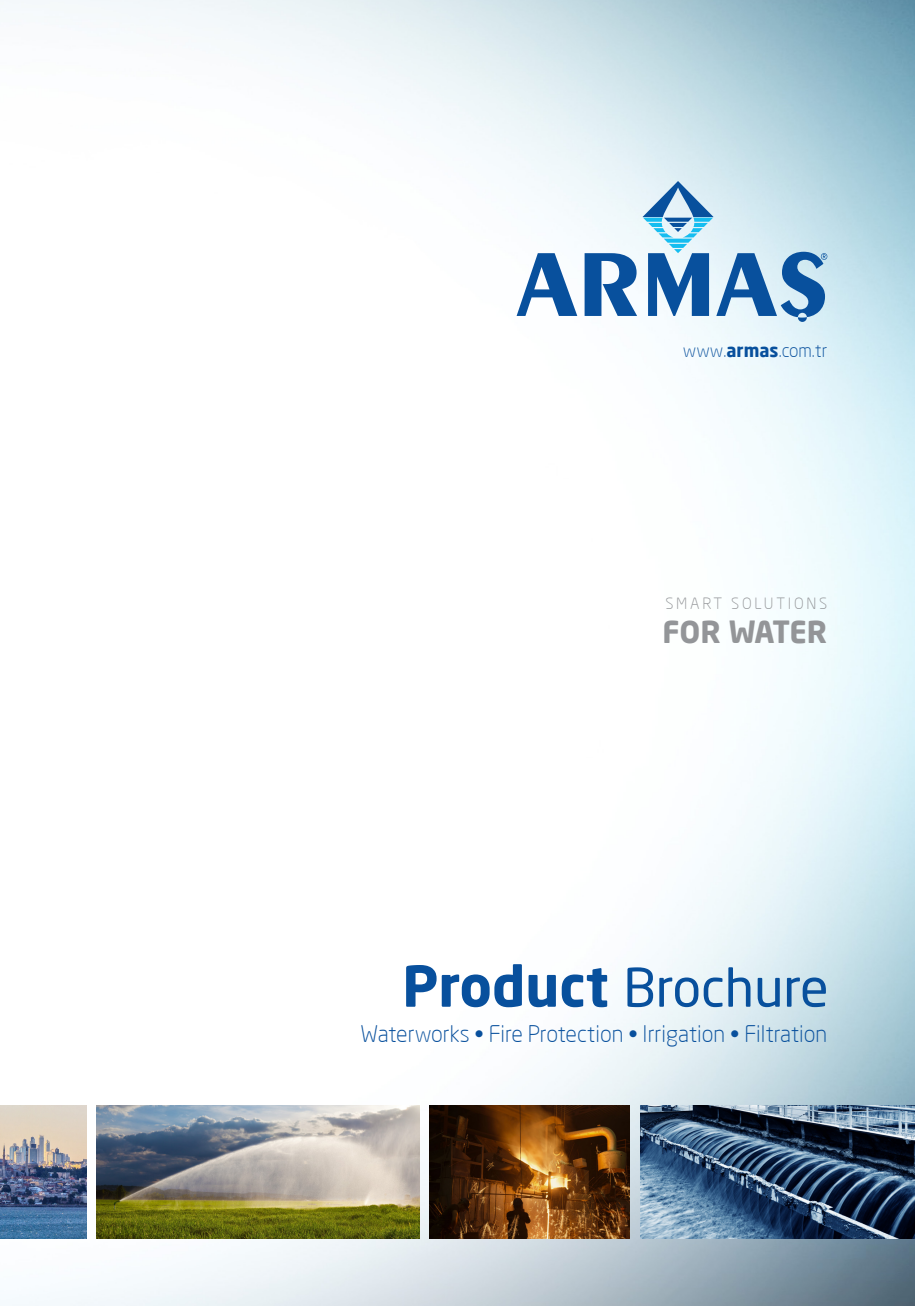
<style>
.page{position:relative;width:915px;height:1306px;background:#fff}
.page>*{position:absolute;margin:0;border:0;box-sizing:border-box;transform-origin:0 0}
.t1{font:52.5px "Neo Sans Pro";color:#08509d}
.t2{font:700 30px "Neo Sans Pro";letter-spacing:-.015em;color:#939598}
.t3{font:300 22.5px "Neo Sans Pro";color:#08509d}
.t4{font:300 18px "Neo Sans Pro";color:#08509d}
.t5{font:300 15.3px "Neo Sans Pro";letter-spacing:.18em;color:#939598}
.s1{font-weight:700}
.s2{font-weight:700;font-size:55.5px}
</style>
<div class="page">
<img style="left:0;top:0;width:914px;height:1305px">
<svg style="left:516px;top:253px;width:61px;height:63px"></svg>
<svg style="left:584px;top:181px;width:243px;height:141px"></svg>
<img style="left:429px;top:1105px;width:200px;height:133px">
<img style="left:96px;top:1105px;width:323px;height:133px">
<img style="left:639px;top:1105px;width:275px;height:133px">
<img style="left:0;top:1105px;width:86px;height:133px">
<p class="t4" style="left:682px;top:340px;width:146px">www.<span class="s1">armas</span>.com.tr</p>
<p class="t5" style="left:665px;top:594px;width:163px">SMART SOLUTIONS</p>
<h2 class="t2" style="left:662px;top:613px;width:166px">FOR WATER</h2>
<h1 class="t1" style="left:402px;top:955px;width:428px"><span class="s2">Product</span> Brochure</h1>
<p class="t3" style="left:360px;top:1020px;width:468px">Waterworks • Fire Protection • Irrigation • Filtration</p>
</div>
